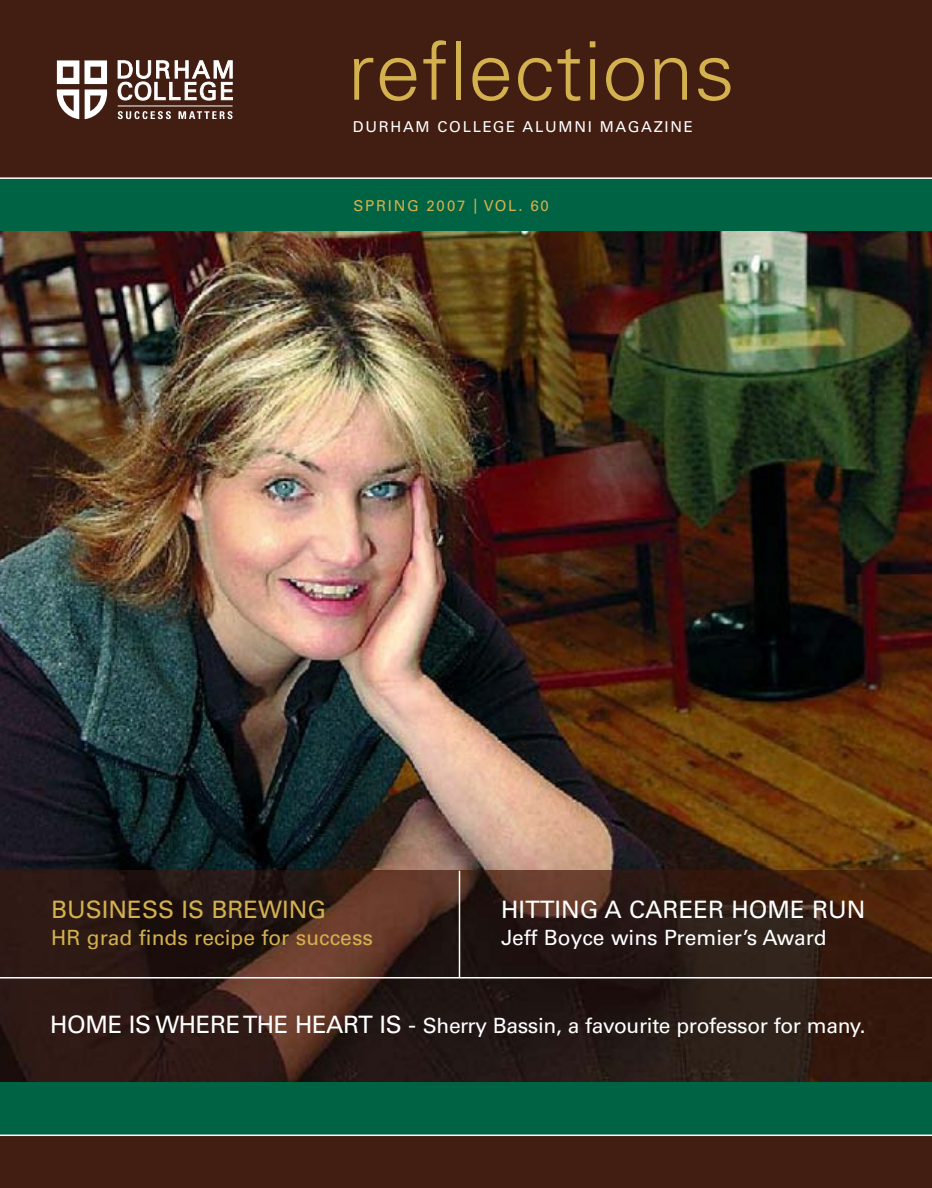
<style>
.page{position:relative;width:932px;height:1188px;background:#fff}
.page>*{position:absolute;margin:0;border:0;box-sizing:border-box;transform-origin:0 0}
.t1{font:300 81px "Univers";letter-spacing:.01em;color:#d2b14e}
.t2{font:24px "Univers";color:#fff}
.t3{font:24px "Univers";color:#d2b14e}
.t4{font:21px "Univers";letter-spacing:-.015em;color:#fff}
.t5{font:21px "Univers";color:#d2b14e}
.t6{font:15px "Univers";letter-spacing:.11em;color:#fff}
.t7{font:15px "Univers";letter-spacing:.11em;color:#d2b14e}
.s1{font-size:24px}
</style>
<div class="page">
<img style="left:0;top:230px;width:931px;height:641px">
<img style="left:0;top:871px;width:931px;height:211px">
<div style="left:0;top:1082px;width:931px;height:53px;background:#006344"></div>
<div style="left:0;top:0;width:931px;height:178px;background:#421d11"></div>
<div style="left:0;top:178px;width:931px;height:52px;background:#006344"></div>
<div style="left:0;top:1136px;width:931px;height:52px;background:#421d11"></div>
<hr style="left:458px;top:871px;width:2px;height:107px;background:#fff">
<svg style="left:56px;top:60px;width:177px;height:60px"></svg>
<hr style="left:0;top:977px;width:931px;height:2px;background:#fff">
<hr style="left:0;top:177px;width:931px;height:2px;background:#fff">
<h1 class="t1" style="left:347px;top:41px;width:388px">reflections</h1>
<p class="t6" style="left:353px;top:122px;width:341px">DURHAM COLLEGE ALUMNI MAGAZINE</p>
<p class="t7" style="left:353px;top:200px;width:196px">SPRING 2007 | VOL. 60</p>
<p class="t3" style="left:51px;top:901px;width:276px">BUSINESS IS BREWING</p>
<p class="t5" style="left:51px;top:930px;width:323px">HR grad finds recipe for success</p>
<p class="t2" style="left:501px;top:901px;width:366px">HITTING A CAREER HOME RUN</p>
<p class="t4" style="left:501px;top:930px;width:327px">Jeff Boyce wins Premier’s Award</p>
<p class="t4" style="left:50px;top:1018px;width:816px"><span class="s1">HOME IS WHERE THE HEART IS -</span> Sherry Bassin, a favourite professor for many.</p>
</div>
